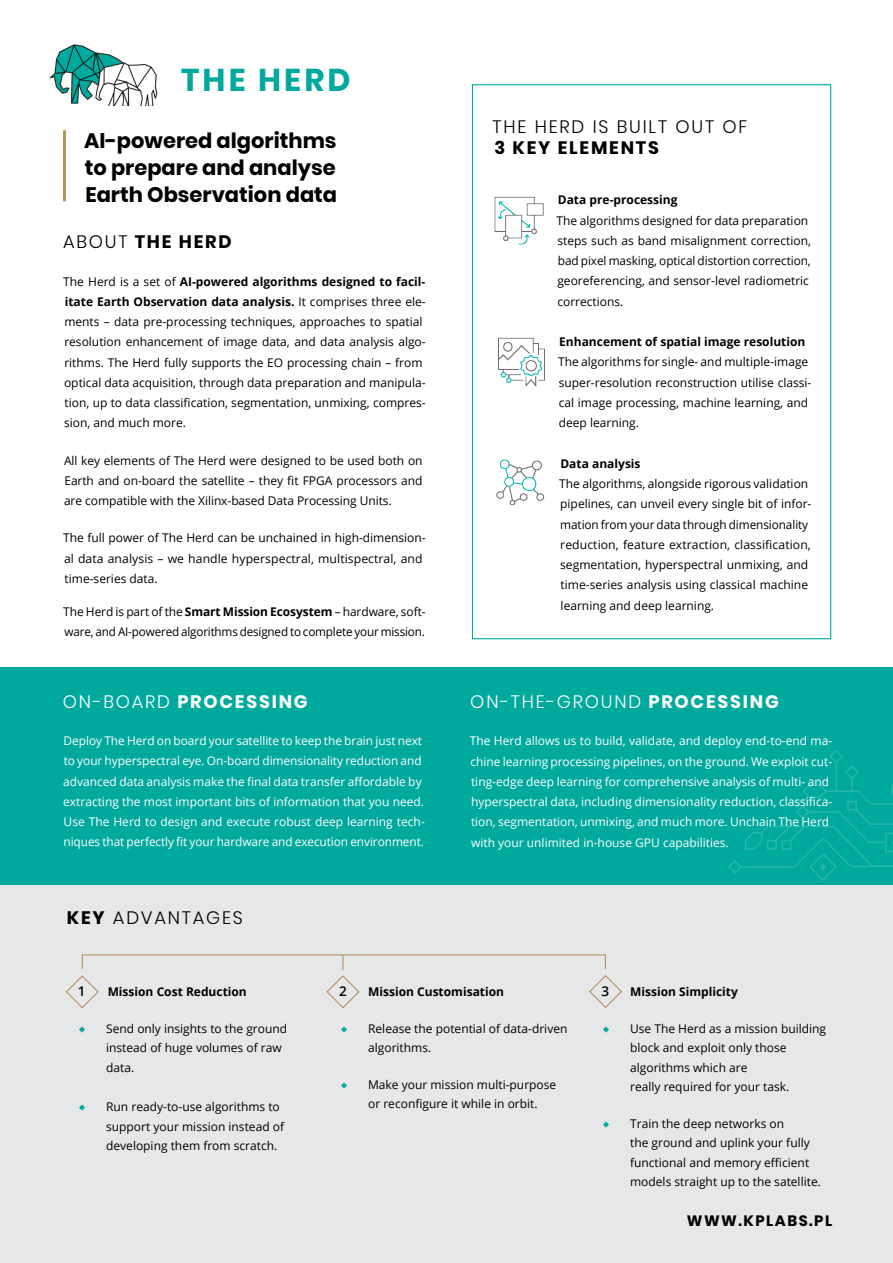
<style>
.page{position:relative;width:893px;height:1263px;background:#fff}
.page>*{position:absolute;margin:0;border:0;box-sizing:border-box;transform-origin:0 0}
.t1{font:700 31.5px "Poppins";letter-spacing:.1em;color:#00a99d}
.t2{font:700 21px/27px "Poppins";color:#000;text-align:justify}
.t3{font:300 18px "Poppins";letter-spacing:.1em;color:#000}
.t4{font:700 18px "Poppins";letter-spacing:.1em;color:#000}
.t5{font:300 18px "Poppins";letter-spacing:.1em;color:#fff}
.t6{font:700 18px "Poppins";letter-spacing:.1em;color:#fff}
.t7{font:700 15px "Poppins";letter-spacing:.1em;color:#000}
.t8{font:600 13.5px "Open Sans";color:#000}
.t9{font:12px/20.2px "Open Sans";color:#000}
.t10{font:12px/20.2px "Open Sans";color:#fff}
.t11{font:700 12px "Open Sans";color:#000}
.t12{font:12px "Proxima Nova";color:#00a99d}
.s1{font-weight:300}
.s2{font-weight:700}
</style>
<div class="page">
<div style="left:0;top:668px;width:893px;height:218px;background:#00a99d"></div>
<div style="left:0;top:886px;width:893px;height:377px;background:#e6e7e8"></div>
<hr style="left:63px;top:130px;width:3px;height:71px;background:#b6955c">
<img style="left:49px;top:44px;width:109px;height:62px">
<div style="left:82px;top:954px;width:524px;height:15px;border:1px solid #b6955c"></div>
<svg style="left:65px;top:975px;width:34px;height:34px"></svg>
<svg style="left:326px;top:955px;width:34px;height:54px"></svg>
<svg style="left:589px;top:975px;width:33px;height:33px"></svg>
<svg style="left:727px;top:750px;width:166px;height:136px"></svg>
<img style="left:494px;top:196px;width:50px;height:49px">
<img style="left:498px;top:337px;width:47px;height:50px">
<img style="left:496px;top:459px;width:49px;height:47px">
<h1 class="t1" style="left:181px;top:62px;width:171px">THE HERD</h1>
<h2 class="t2" style="left:84px;top:127px;width:254px">AI-powered algorithms to prepare and analyse Earth Observation data</h2>
<h3 class="t4" style="left:63px;top:232px;width:170px"><span class="s1">ABOUT</span> THE HERD</h3>
<p class="t9" style="left:63px;top:271px;width:364px">The Herd is a set of <span class="s2">AI-powered algorithms designed to facil&shy;itate Earth Observation data analysis.</span> It comprises three ele&shy;ments – data pre-processing techniques, approaches to spatial resolution enhancement of image data, and data analysis algo&shy;rithms. The Herd fully supports the EO processing chain – from optical data acquisition, through data preparation and manipula&shy;tion, up to data classification, segmentation, unmixing, compres&shy;sion, and much more.</p>
<p class="t9" style="left:64px;top:450px;width:360px;text-align:justify">All key elements of The Herd were designed to be used both on Earth and on-board the satellite – they fit FPGA processors and are compatible with the Xilinx-based Data Processing Units.</p>
<p class="t9" style="left:63px;top:527px;width:364px">The full power of The Herd can be unchained in high-dimension&shy;al data analysis – we handle hyperspectral, multispectral, and time-series data.</p>
<p class="t9" style="left:63px;top:601px;width:364px">The Herd is part of the <span class="s2">Smart Mission Ecosystem</span> – hardware, soft&shy;ware, and AI-powered algorithms designed to complete your mission.</p>
<h3 class="t6" style="left:63px;top:691px;width:246px"><span class="s1">ON-BOARD</span> PROCESSING</h3>
<p class="t10" style="left:63px;top:730px;width:363px">Deploy The Herd on board your satellite to keep the brain just next to your hyperspectral eye. On-board dimensionality reduction and advanced data analysis make the final data transfer affordable by extracting the most important bits of information that you need.<br>Use The Herd to design and execute robust deep learning tech&shy;niques that perfectly fit your hardware and execution environment.</p>
<h3 class="t3" style="left:67px;top:907px;width:178px"><span class="s2">KEY</span> ADVANTAGES</h3>
<h3 class="t3" style="left:493px;top:116px;width:256px">THE HERD IS BUILT OUT OF</h3>
<h3 class="t4" style="left:494px;top:138px;width:166px">3 KEY ELEMENTS</h3>
<p class="t11" style="left:558px;top:192px;width:121px">Data pre-processing</p>
<p class="t9" style="left:557px;top:210px;width:256px">The algorithms designed for data preparation steps such as band misalignment correction, bad pixel masking, optical distortion correction, georeferencing, and sensor-level radiometric corrections.</p>
<p class="t11" style="left:559px;top:333px;width:248px">Enhancement of spatial image resolution</p>
<p class="t9" style="left:558px;top:352px;width:255px">The algorithms for single- and multiple-image super-resolution reconstruction utilise classi&shy;cal image processing, machine learning, and deep learning.</p>
<p class="t11" style="left:560px;top:455px;width:82px">Data analysis</p>
<p class="t9" style="left:559px;top:473px;width:254px">The algorithms, alongside rigorous validation pipelines, can unveil every single bit of infor&shy;mation from your data through dimensionality reduction, feature extraction, classification, segmentation, hyperspectral unmixing, and time-series analysis using classical machine learning and deep learning.</p>
<h3 class="t5" style="left:470px;top:691px;width:310px">ON-THE-GROUND <span class="s2">PROCESSING</span></h3>
<p class="t10" style="left:470px;top:730px;width:364px">The Herd allows us to build, validate, and deploy end-to-end ma&shy;chine learning processing pipelines, on the ground. We exploit cut&shy;ting-edge deep learning for comprehensive analysis of multi- and hyperspectral data, including dimensionality reduction, classifica&shy;tion, segmentation, unmixing, and much more. Unchain The Herd with your unlimited in-house GPU capabilities.</p>
<p class="t8" style="left:78px;top:982px;width:9px">1</p>
<p class="t8" style="left:339px;top:982px;width:9px">2</p>
<p class="t8" style="left:601px;top:982px;width:9px">3</p>
<p class="t11" style="left:108px;top:983px;width:141px">Mission Cost Reduction</p>
<p class="t11" style="left:368px;top:983px;width:137px">Mission Customisation</p>
<p class="t11" style="left:630px;top:983px;width:109px">Mission Simplicity</p>
<p class="t12" style="left:79px;top:1020px;width:8px">♦</p>
<p class="t9" style="left:106px;top:1018px;width:183px;line-height:19.5px">Send only insights to the ground instead of huge volumes of raw data.</p>
<p class="t12" style="left:79px;top:1098px;width:8px">♦</p>
<p class="t9" style="left:106px;top:1097px;width:179px;line-height:19.5px">Run ready-to-use algorithms to support your mission instead of developing them from scratch.</p>
<p class="t12" style="left:341px;top:1020px;width:8px">♦</p>
<p class="t9" style="left:368px;top:1018px;width:201px;line-height:19.5px">Release the potential of data-driven algorithms.</p>
<p class="t12" style="left:341px;top:1076px;width:8px">♦</p>
<p class="t9" style="left:368px;top:1074px;width:190px;line-height:19.5px">Make your mission multi-purpose or reconfigure it while in orbit.</p>
<p class="t12" style="left:603px;top:1020px;width:8px">♦</p>
<p class="t9" style="left:630px;top:1018px;width:197px;line-height:19.5px">Use The Herd as a mission building block and exploit only those algorithms which are<br>really required for your task.</p>
<p class="t12" style="left:603px;top:1115px;width:8px">♦</p>
<p class="t9" style="left:630px;top:1113px;width:192px;line-height:19.5px">Train the deep networks on<br>the ground and uplink your fully functional and memory efficient models straight up to the satellite.</p>
<p class="t7" style="left:687px;top:1212px;width:147px">WWW.KPLABS.PL</p>
</div>
